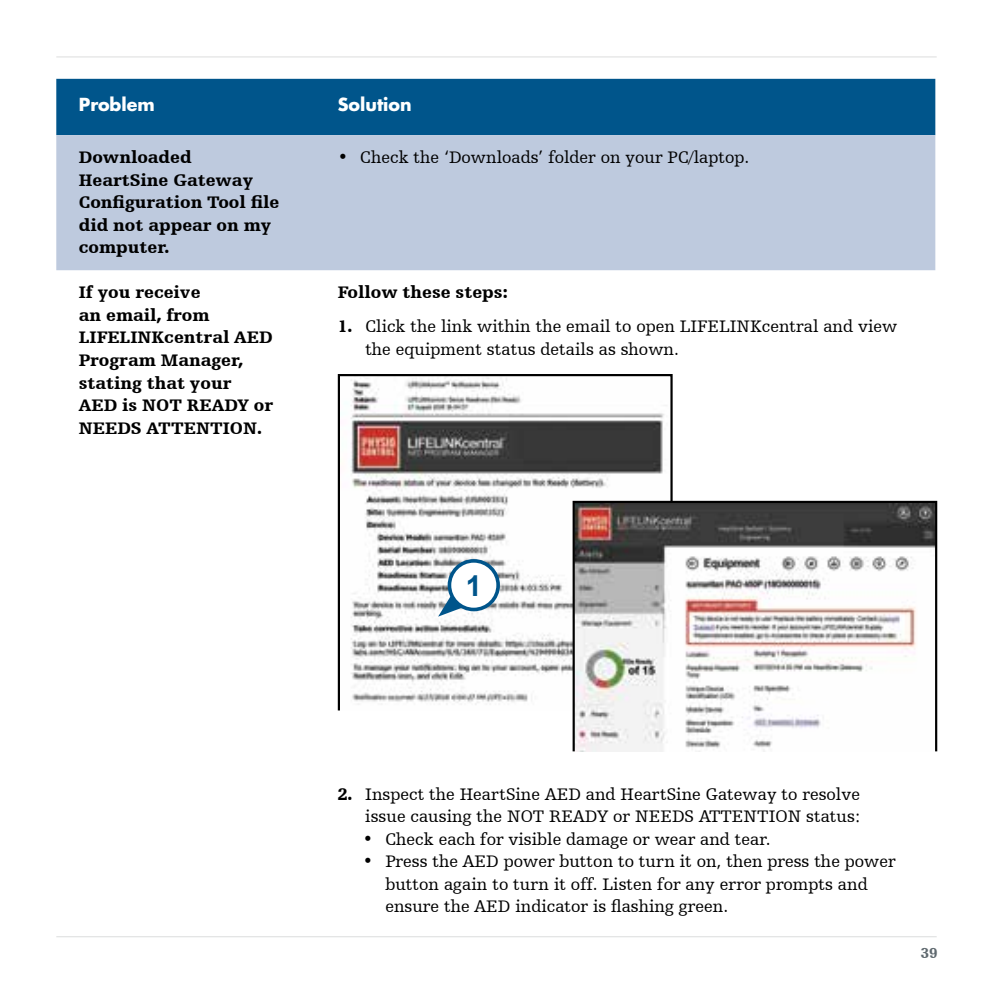
<style>
.page{position:relative;width:993px;height:993px;background:#fff}
.page>*{position:absolute;margin:0;border:0;box-sizing:border-box;transform-origin:0 0}
.t1{font:700 28.75px "Arial";color:#00558b}
.t2{font:17.5px/22.5px "Humanist Slabserif 712 BT";color:#000}
.t3{font:900 17.5px/22.5px "Humanist Slabserif 712 BT";color:#000}
.t4{font:700 17.5px "Futura Std";color:#fff}
.t5{font:900 15px "Humanist Slabserif 712 BT";color:#5f696f}
.s1{font-weight:900}
</style>
<div class="page">
<hr style="left:56px;top:935px;width:880px;height:2px;background:#e3e4e4">
<hr style="left:56px;top:56px;width:880px;height:2px;background:#e3e4e4">
<div style="left:56px;top:79px;width:879px;height:56px;background:#00558b"></div>
<div style="left:56px;top:135px;width:879px;height:135px;background:#becade"></div>
<img style="left:350px;top:377px;width:314px;height:328px">
<div style="left:338px;top:374px;width:334px;height:337px;border:2px solid #000"></div>
<svg style="left:438px;top:560px;width:60px;height:56px"></svg>
<div style="left:449px;top:560px;width:49px;height:49px;background:#fff;border-radius:50%"></div>
<div style="left:447px;top:559px;width:53px;height:52px;border:4px solid #00558b;border-radius:50%"></div>
<img style="left:575px;top:503px;width:358px;height:246px">
<div style="left:572px;top:500px;width:364px;height:252px;border:2px solid #000"></div>
<p class="t4" style="left:79px;top:93px;width:77px">Problem</p>
<p class="t4" style="left:338px;top:93px;width:75px">Solution</p>
<p class="t3" style="left:79px;top:146px;width:202px">Downloaded<br>HeartSine Gateway<br>Configuration Tool file did not appear on my computer.</p>
<p class="t2" style="left:338px;top:146px;width:413px"><span class="s1">•</span> Check the ‘Downloads’ folder on your PC/laptop.</p>
<p class="t3" style="left:79px;top:281px;width:196px">If you receive<br>an email, from<br>LIFELINKcentral AED<br>Program Manager, stating that your<br>AED is NOT READY or<br>NEEDS ATTENTION.</p>
<p class="t3" style="left:338px;top:281px;width:172px">Follow these steps:</p>
<p class="t2" style="left:365px;top:315px;width:533px;text-indent:-27px"><span class="s1">1.</span> Click the link within the email to open LIFELINKcentral and view the equipment status details as shown.</p>
<h1 class="t1" style="left:465px;top:566px;width:18px">1</h1>
<p class="t2" style="left:338px;top:782px;width:524px;text-align:right"><span class="s1">2.</span> Inspect the HeartSine AED and HeartSine Gateway to resolve issue causing the NOT READY or NEEDS ATTENTION status:</p>
<p class="t2" style="left:363px;top:827px;width:409px">• Check each for visible damage or wear and tear.</p>
<p class="t2" style="left:385px;top:849px;width:511px;text-indent:-23px">• Press the AED power button to turn it on, then press the power button again to turn it off. Listen for any error prompts and ensure the AED indicator is flashing green.</p>
<p class="t5" style="left:920px;top:943px;width:18px">39</p>
</div>
